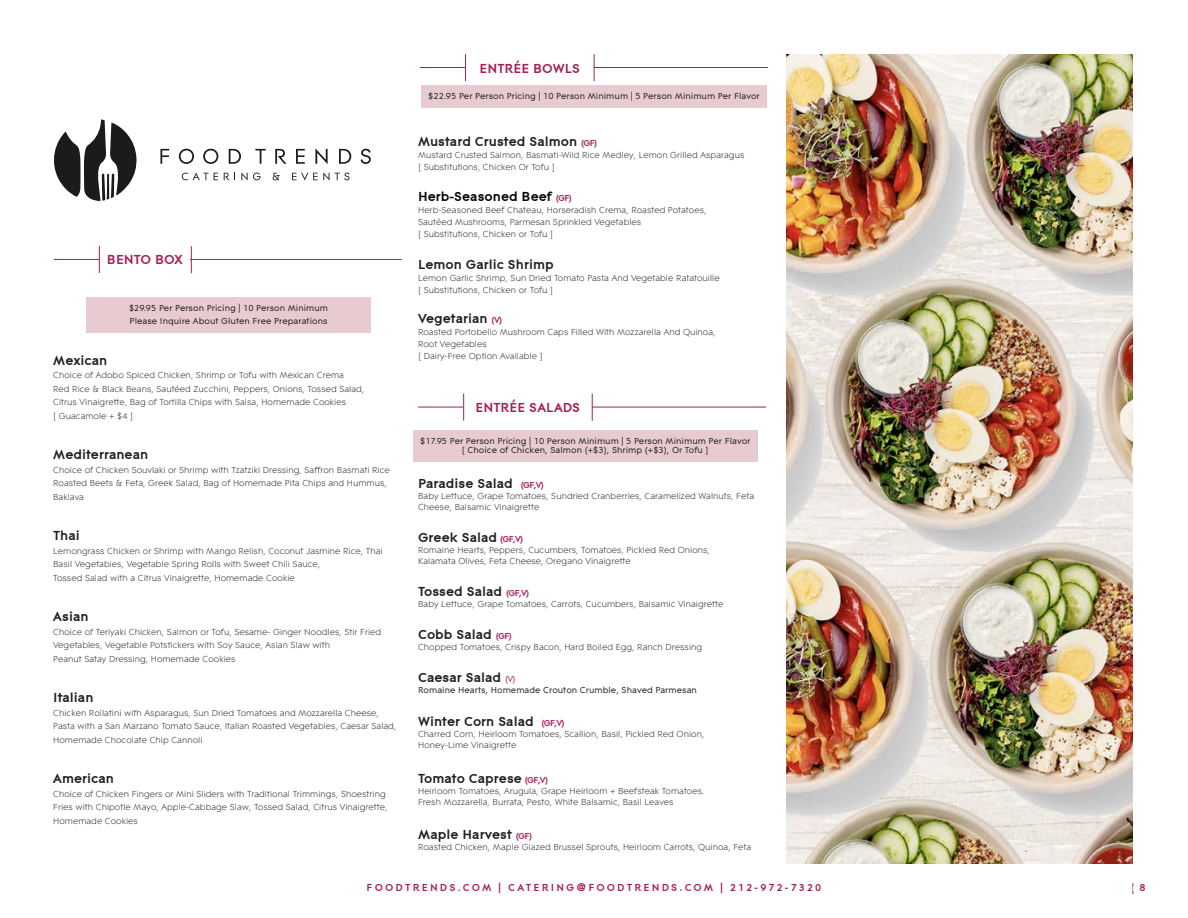
<style>
.page{position:relative;width:1188px;height:918px;background:#fff}
.page>*{position:absolute;margin:0;border:0;box-sizing:border-box;transform-origin:0 0}
.Menu_Item_Title{font:700 13.5px "Contax Pro 75";color:#231f20}
.Section_Heading{font:700 13.5px "Contax Pro 75";color:#a42054}
.Menu_Item_Title-2{font:700 13.5px "Contax Pro 75";color:#040503}
.t1{font:700 10.5px "Contax Pro 75";letter-spacing:.2em;color:#a5235c}
.t2{font:700 10.5px "Contax Pro 75";color:#a42054}
.Menu_Item_Description{font:300 9px/13.5px "Contax W01 45";color:#231f20}
.Section_Insert{font:9px "Contax Pro 55";color:#231f20}
.Menu_Item_Description-2{font:9px "Contax Pro 55";color:#231f20}
.s1{font-size:9px;color:#a5235c}
.s2{font-family:"Contax Pro 55";font-weight:400;font-size:9px;color:#a5235c}
</style>
<div class="page">
<hr style="left:420px;top:67px;width:348px;height:1px;background:#a42054">
<div style="left:465px;top:54px;width:129px;height:27px;background:#fff"></div>
<svg style="left:465px;top:54px;width:1px;height:27px"></svg>
<svg style="left:594px;top:54px;width:1px;height:27px"></svg>
<hr style="left:418px;top:407px;width:348px;height:1px;background:#a42054">
<div style="left:464px;top:394px;width:128px;height:27px;background:#fff"></div>
<svg style="left:463px;top:394px;width:1px;height:27px"></svg>
<svg style="left:592px;top:394px;width:1px;height:27px"></svg>
<hr style="left:54px;top:259px;width:348px;height:1px;background:#a42054">
<div style="left:100px;top:246px;width:90px;height:27px;background:#fff"></div>
<svg style="left:99px;top:246px;width:1px;height:27px"></svg>
<svg style="left:191px;top:246px;width:1px;height:27px"></svg>
<svg style="left:54px;top:119px;width:83px;height:82px"></svg>
<svg style="left:160px;top:149px;width:9px;height:15px"></svg>
<svg style="left:179px;top:149px;width:15px;height:15px"></svg>
<svg style="left:203px;top:149px;width:15px;height:15px"></svg>
<svg style="left:229px;top:149px;width:12px;height:15px"></svg>
<svg style="left:255px;top:149px;width:11px;height:15px"></svg>
<svg style="left:275px;top:149px;width:11px;height:15px"></svg>
<svg style="left:296px;top:149px;width:9px;height:15px"></svg>
<svg style="left:315px;top:148px;width:13px;height:16px"></svg>
<svg style="left:339px;top:149px;width:12px;height:15px"></svg>
<svg style="left:361px;top:149px;width:10px;height:15px"></svg>
<svg style="left:182px;top:172px;width:36px;height:8px"></svg>
<svg style="left:224px;top:173px;width:11px;height:7px"></svg>
<svg style="left:241px;top:172px;width:20px;height:8px"></svg>
<svg style="left:273px;top:173px;width:7px;height:7px"></svg>
<svg style="left:292px;top:172px;width:57px;height:8px"></svg>
<div style="left:86px;top:297px;width:285px;height:36px;background:#e7cbd0"></div>
<div style="left:421px;top:85px;width:346px;height:23px;background:#e7cbd0"></div>
<div style="left:413px;top:430px;width:344px;height:32px;background:#e7cbd0"></div>
<img style="left:786px;top:54px;width:347px;height:810px">
<p class="Section_Heading" style="left:480px;top:60px;width:102px">ENTRÉE BOWLS</p>
<p class="Section_Insert" style="left:428px;top:88px;width:333px">$22.95 Per Person Pricing | 10 Person Minimum | 5 Person Minimum Per Flavor</p>
<p class="Menu_Item_Title" style="left:418px;top:133px;width:181px">Mustard Crusted Salmon <span class="s1">(GF)</span></p>
<p class="Menu_Item_Description" style="left:418px;top:148px;width:328px">Mustard Crusted Salmon, Basmati-Wild Rice Medley, Lemon Grilled Asparagus</p>
<p class="Menu_Item_Description" style="left:418px;top:160px;width:138px">[ Substitutions, Chicken Or Tofu ]</p>
<p class="Section_Heading" style="left:107px;top:251px;width:77px">BENTO BOX</p>
<p class="Section_Insert" style="left:129px;top:300px;width:201px">$29.95 Per Person Pricing | 10 Person Minimum</p>
<p class="Section_Insert" style="left:130px;top:314px;width:200px">Please Inquire About Gluten Free Preparations</p>
<p class="Menu_Item_Title-2" style="left:418px;top:188px;width:155px">Herb-Seasoned Beef <span class="s1">(GF)</span></p>
<p class="Menu_Item_Description" style="left:418px;top:203px;width:290px">Herb-Seasoned Beef Chateau, Horseradish Crema, Roasted Potatoes,</p>
<p class="Menu_Item_Description" style="left:418px;top:215px;width:225px">Sautéed Mushrooms, Parmesan Sprinkled Vegetables</p>
<p class="Menu_Item_Description" style="left:418px;top:227px;width:137px">[ Substitutions, Chicken or Tofu ]</p>
<p class="Menu_Item_Title" style="left:418px;top:256px;width:137px">Lemon Garlic Shrimp</p>
<p class="Menu_Item_Description" style="left:418px;top:271px;width:303px">Lemon Garlic Shrimp, Sun Dried Tomato Pasta And Vegetable Ratatouille</p>
<p class="Menu_Item_Description" style="left:418px;top:283px;width:137px">[ Substitutions, Chicken or Tofu ]</p>
<p class="Menu_Item_Title" style="left:418px;top:310px;width:86px">Vegetarian <span class="s1">(V)</span></p>
<p class="Menu_Item_Description" style="left:418px;top:325px;width:299px">Roasted Portobello Mushroom Caps Filled With Mozzarella And Quinoa,</p>
<p class="Menu_Item_Description" style="left:418px;top:337px;width:70px">Root Vegetables</p>
<p class="Menu_Item_Title" style="left:53px;top:352px;width:56px">Mexican</p>
<p class="Menu_Item_Description" style="left:418px;top:349px;width:126px">[ Dairy-Free Option Available ]</p>
<p class="Menu_Item_Description" style="left:53px;top:368px;width:292px">Choice of Adobo Spiced Chicken, Shrimp or Tofu with Mexican Crema</p>
<p class="Menu_Item_Description" style="left:53px;top:382px;width:313px">Red Rice &amp; Black Beans, Sautéed Zucchini, Peppers, Onions, Tossed Salad,</p>
<p class="Menu_Item_Description" style="left:53px;top:395px;width:294px">Citrus Vinaigrette, Bag of Tortilla Chips with Salsa, Homemade Cookies</p>
<p class="Menu_Item_Description" style="left:53px;top:409px;width:82px">[ Guacamole + $4 ]</p>
<p class="Menu_Item_Title" style="left:53px;top:446px;width:97px">Mediterranean</p>
<p class="Menu_Item_Description" style="left:53px;top:463px;width:338px">Choice of Chicken Souvlaki or Shrimp with Tzatziki Dressing, Saffron Basmati Rice</p>
<p class="Menu_Item_Description" style="left:53px;top:476px;width:335px">Roasted Beets &amp; Feta, Greek Salad, Bag of Homemade Pita Chips and Hummus,<br>Baklava</p>
<p class="Menu_Item_Title" style="left:53px;top:527px;width:28px">Thai</p>
<p class="Menu_Item_Description" style="left:53px;top:544px;width:331px">Lemongrass Chicken or Shrimp with Mango Relish, Coconut Jasmine Rice, Thai<br>Basil Vegetables, Vegetable Spring Rolls with Sweet Chili Sauce,</p>
<p class="Menu_Item_Description" style="left:53px;top:571px;width:243px">Tossed Salad with a Citrus Vinaigrette, Homemade Cookie</p>
<p class="Section_Heading" style="left:476px;top:399px;width:106px">ENTRÉE SALADS</p>
<p class="Section_Insert" style="left:420px;top:434px;width:332px">$17.95 Per Person Pricing | 10 Person Minimum | 5 Person Minimum Per Flavor</p>
<p class="Section_Insert" style="left:462px;top:443px;width:248px">[ Choice of Chicken, Salmon (+$3), Shrimp (+$3), Or Tofu ]</p>
<p class="Menu_Item_Title" style="left:418px;top:475px;width:127px">Paradise Salad <span class="s1">(GF,V)</span></p>
<p class="Menu_Item_Description" style="left:418px;top:491px;width:338px;line-height:10.8px">Baby Lettuce, Grape Tomatoes, Sundried Cranberries, Caramelized Walnuts, Feta<br>Cheese, Balsamic Vinaigrette</p>
<p class="Menu_Item_Title" style="left:418px;top:529px;width:107px">Greek Salad <span class="s1">(GF,V)</span></p>
<p class="Menu_Item_Description" style="left:418px;top:543px;width:293px">Romaine Hearts, Peppers, Cucumbers, Tomatoes, Pickled Red Onions,</p>
<p class="Menu_Item_Description" style="left:418px;top:554px;width:214px">Kalamata Olives, Feta Cheese, Oregano Vinaigrette</p>
<p class="Menu_Item_Title" style="left:53px;top:608px;width:37px">Asian</p>
<p class="Menu_Item_Description" style="left:53px;top:625px;width:330px">Choice of Teriyaki Chicken, Salmon or Tofu, Sesame- Ginger Noodles, Stir Fried<br>Vegetables, Vegetable Potstickers with Soy Sauce, Asian Slaw with</p>
<p class="Menu_Item_Description" style="left:53px;top:652px;width:184px">Peanut Satay Dressing, Homemade Cookies</p>
<p class="Menu_Item_Title" style="left:53px;top:689px;width:42px">Italian</p>
<p class="Menu_Item_Description" style="left:53px;top:706px;width:345px">Chicken Rollatini with Asparagus, Sun Dried Tomatoes and Mozzarella Cheese,<br>Pasta with a San Marzano Tomato Sauce, Italian Roasted Vegetables, Caesar Salad,<br>Homemade Chocolate Chip Cannoli</p>
<p class="Menu_Item_Title" style="left:53px;top:770px;width:62px">American</p>
<p class="Menu_Item_Description" style="left:53px;top:787px;width:336px">Choice of Chicken Fingers or Mini Sliders with Traditional Trimmings, Shoestring<br>Fries with Chipotle Mayo, Apple-Cabbage Slaw, Tossed Salad, Citrus Vinaigrette,<br>Homemade Cookies</p>
<p class="Menu_Item_Title" style="left:418px;top:583px;width:113px">Tossed Salad <span class="s1">(GF,V)</span></p>
<p class="Menu_Item_Description" style="left:418px;top:597px;width:307px">Baby Lettuce, Grape Tomatoes, Carrots, Cucumbers, Balsamic Vinaigrette</p>
<p class="Menu_Item_Title" style="left:418px;top:626px;width:95px">Cobb Salad <span class="s1">(GF)</span></p>
<p class="Menu_Item_Description" style="left:418px;top:640px;width:286px">Chopped Tomatoes, Crispy Bacon, Hard Boiled Egg, Ranch Dressing</p>
<p class="Menu_Item_Title" style="left:418px;top:669px;width:99px">Caesar Salad <span class="s2">(V)</span></p>
<p class="Menu_Item_Description-2" style="left:418px;top:682px;width:280px">Romaine Hearts, Homemade Crouton Crumble, Shaved Parmesan</p>
<p class="Menu_Item_Title" style="left:418px;top:713px;width:148px">Winter Corn Salad <span class="s1">(GF,V)</span></p>
<p class="Menu_Item_Description" style="left:418px;top:727px;width:288px">Charred Corn, Heirloom Tomatoes, Scallion, Basil, Pickled Red Onion,</p>
<p class="Menu_Item_Description" style="left:418px;top:738px;width:100px">Honey-Lime Vinaigrette</p>
<p class="Menu_Item_Title" style="left:418px;top:771px;width:131px">Tomato Caprese <span class="s1">(GF,V)</span></p>
<p class="Menu_Item_Description" style="left:418px;top:784px;width:288px">Heirloom Tomatoes, Arugula, Grape Heirloom + Beefsteak Tomatoes.</p>
<p class="Menu_Item_Description" style="left:418px;top:795px;width:257px">Fresh Mozzarella, Burrata, Pesto, White Balsamic, Basil Leaves</p>
<p class="Menu_Item_Title" style="left:418px;top:826px;width:115px">Maple Harvest <span class="s1">(GF)</span></p>
<p class="Menu_Item_Description" style="left:418px;top:840px;width:335px">Roasted Chicken, Maple Glazed Brussel Sprouts, Heirloom Carrots, Quinoa, Feta</p>
<p class="t1" style="left:367px;top:881px;width:456px">FOODTRENDS.COM | CATERING@FOODTRENDS.COM | 212-972-7320</p>
<p class="t2" style="left:1140px;top:881px;width:8px">8</p>
</div>
